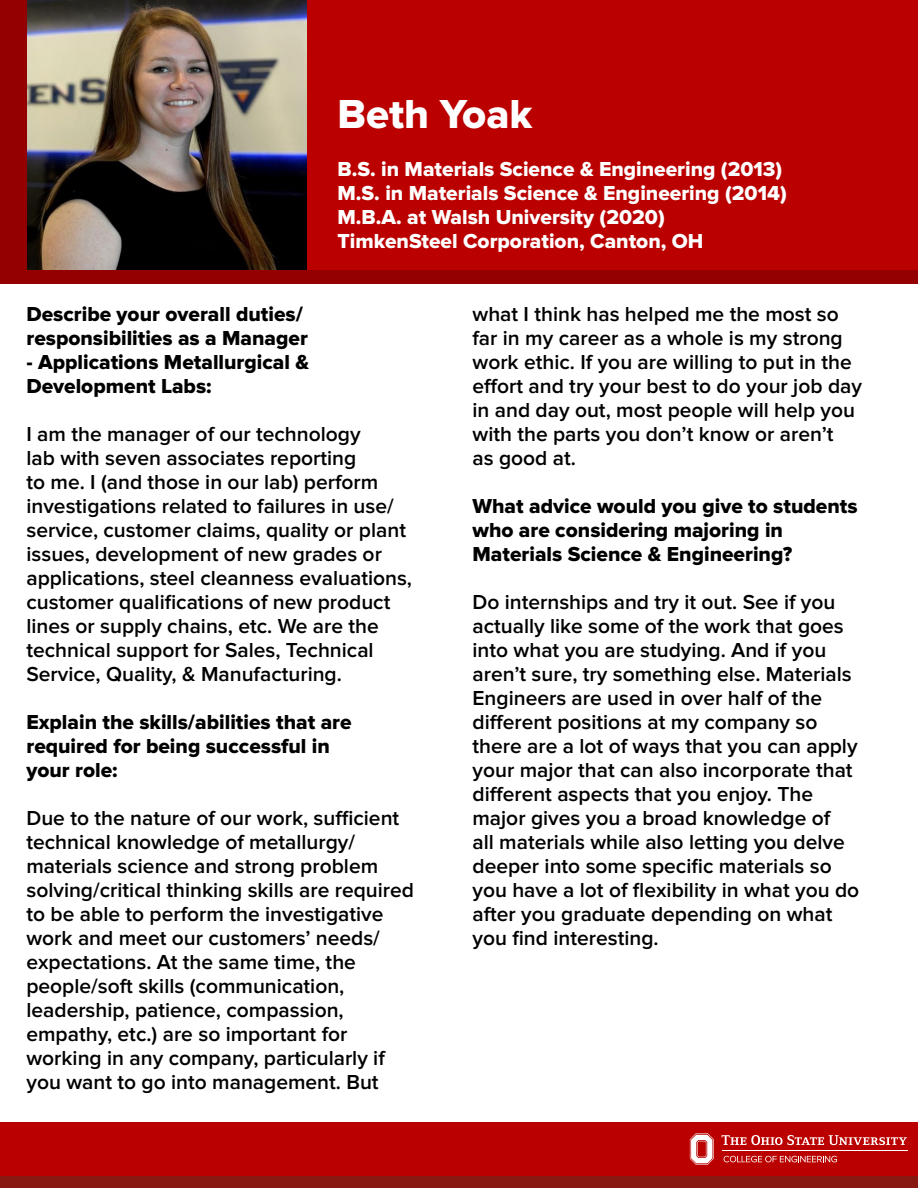
<style>
.page{position:relative;width:918px;height:1188px;background:#fff}
.page>*{position:absolute;margin:0;border:0;box-sizing:border-box;transform-origin:0 0}
.Header_Title_Text{font:42px "Proxima Nova Extrabld";color:#fff}
.Response__Regular{font:600 21px/24px "Proxima Nova";color:#000}
.Question__Bold{font:21px/24px "Proxima Nova Extrabld";color:#000}
.Header_Body_Text{font:21px "Proxima Nova Extrabld";color:#fff}
</style>
<div class="page">
<div style="left:0;top:0;width:918px;height:284px;background:#940001"></div>
<div style="left:307px;top:0;width:611px;height:270px;background:#b00"></div>
<div style="left:0;top:1122px;width:918px;height:54px;background:#b00"></div>
<div style="left:0;top:1176px;width:918px;height:12px;background:#881910"></div>
<svg style="left:724px;top:1156px;width:113px;height:6px"></svg>
<svg style="left:690px;top:1133px;width:24px;height:32px"></svg>
<hr style="left:722px;top:1150px;width:186px;height:1px;background:#fff">
<svg style="left:722px;top:1135px;width:185px;height:10px"></svg>
<img style="left:28px;top:0;width:279px;height:270px">
<p class="Header_Title_Text" style="left:338px;top:89px;width:197px">Beth Yoak</p>
<p class="Header_Body_Text" style="left:338px;top:156px;width:446px">B.S. in Materials Science &amp; Engineering (2013)</p>
<p class="Header_Body_Text" style="left:338px;top:180px;width:451px">M.S. in Materials Science &amp; Engineering (2014)</p>
<p class="Header_Body_Text" style="left:338px;top:204px;width:329px">M.B.A. at Walsh University (2020)</p>
<p class="Header_Body_Text" style="left:338px;top:228px;width:368px">TimkenSteel Corporation, Canton, OH</p>
<p class="Question__Bold" style="left:26px;top:303px;width:283px">Describe your overall duties/ responsibilities as a Manager</p>
<p class="Question__Bold" style="left:26px;top:351px;width:284px">- Applications Metallurgical &amp;<br>Development Labs:</p>
<p class="Response__Regular" style="left:26px;top:423px;width:387px">I am the manager of our technology<br>lab with seven associates reporting<br>to me. I (and those in our lab) perform investigations related to failures in use/ service, customer claims, quality or plant issues, development of new grades or applications, steel cleanness evaluations, customer qualifications of new product lines or supply chains, etc. We are the technical support for Sales, Technical Service, Quality, &amp; Manufacturing.</p>
<p class="Question__Bold" style="left:26px;top:711px;width:327px">Explain the skills/abilities that are required for being successful in your role:</p>
<p class="Response__Regular" style="left:26px;top:807px;width:389px">Due to the nature of our work, sufficient technical knowledge of metallurgy/ materials science and strong problem solving/critical thinking skills are required to be able to perform the investigative work and meet our customers’ needs/ expectations. At the same time, the people/soft skills (communication, leadership, patience, compassion, empathy, etc.) are so important for working in any company, particularly if you want to go into management. But</p>
<p class="Response__Regular" style="left:472px;top:303px;width:391px">what I think has helped me the most so far in my career as a whole is my strong work ethic. If you are willing to put in the effort and try your best to do your job day in and day out, most people will help you with the parts you don’t know or aren’t<br>as good at.</p>
<p class="Question__Bold" style="left:472px;top:495px;width:387px">What advice would you give to students who are considering majoring in<br>Materials Science &amp; Engineering?</p>
<p class="Response__Regular" style="left:472px;top:591px;width:388px">Do internships and try it out. See if you actually like some of the work that goes into what you are studying. And if you aren’t sure, try something else. Materials Engineers are used in over half of the different positions at my company so there are a lot of ways that you can apply your major that can also incorporate that different aspects that you enjoy. The major gives you a broad knowledge of<br>all materials while also letting you delve deeper into some specific materials so you have a lot of flexibility in what you do after you graduate depending on what you find interesting.</p>
</div>
